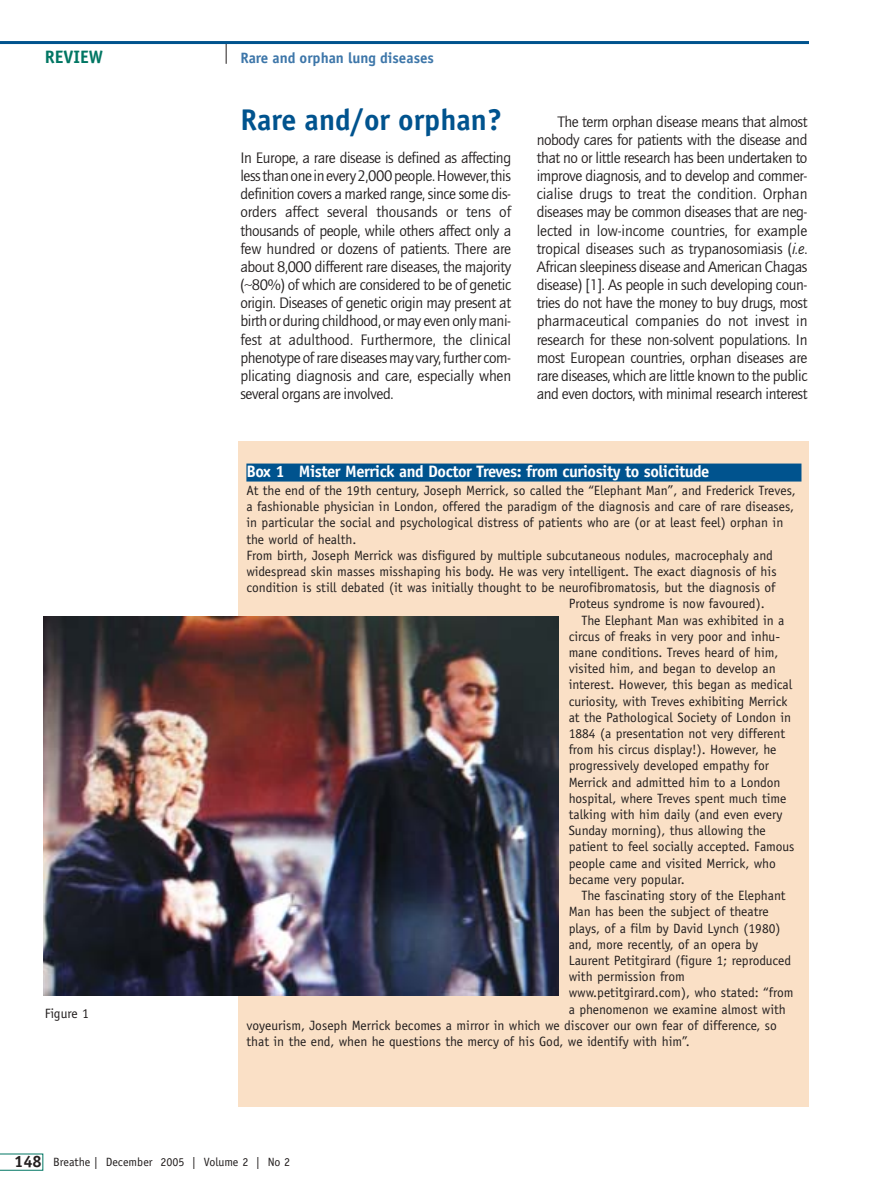
<style>
.page{position:relative;width:893px;height:1190px;background:#fff}
.page>*{position:absolute;margin:0;border:0;box-sizing:border-box;transform-origin:0 0}
.t1{font:700 30px "Officina Sans";color:#00538e}
.t2{font:700 18px "Officina Sans";color:#007663}
.t3{font:700 16.5px "Officina Sans";letter-spacing:-.03em;color:#fff}
.t4{font:15.75px/18.1px "Quay";letter-spacing:-.025em;color:#231f1f;text-align:justify}
.t5{font:700 15px "Officina Sans";color:#3d76a9}
.t6{font:13.5px "Officina Sans";color:#231f1f}
.t7{font:12px "Officina Sans";color:#231f1f}
.s1{font-family:"Quay Itlic"}
.s2{font-weight:700;font-size:16.5px}
</style>
<div class="page">
<svg style="left:226px;top:44px;width:1px;height:20px"></svg>
<svg style="left:0;top:1153px;width:43px;height:17px"></svg>
<hr style="left:0;top:41px;width:809px;height:3px;background:#00538e">
<div style="left:239px;top:441px;width:570px;height:666px;background:#fae0c6"></div>
<div style="left:246px;top:463px;width:555px;height:18px;background:#00538e"></div>
<img style="left:43px;top:616px;width:515px;height:379px">
<h2 class="t2" style="left:45px;top:50px;width:60px">REVIEW</h2>
<p class="t5" style="left:240px;top:52px;width:195px">Rare and orphan lung diseases</p>
<h1 class="t1" style="left:240px;top:108px;width:263px">Rare and/or orphan?</h1>
<p class="t4" style="left:240px;top:150px;width:272px">In Europe, a rare disease is defined as affecting less than one in every 2,000 people. However, this definition covers a marked range, since some dis&shy;orders affect several thousands or tens of thousands of people, while others affect only a few hundred or dozens of patients. There are about 8,000 different rare diseases, the majority (~80%) of which are considered to be of genetic origin. Diseases of genetic origin may present at birth or during childhood, or may even only mani&shy;fest at adulthood. Furthermore, the clinical phenotype of rare diseases may vary, further com&shy;plicating diagnosis and care, especially when several organs are involved.</p>
<p class="t4" style="left:536px;top:114px;width:272px;text-indent:21px">The term orphan disease means that almost nobody cares for patients with the disease and that no or little research has been undertaken to improve diagnosis, and to develop and commer&shy;cialise drugs to treat the condition. Orphan diseases may be common diseases that are neg&shy;lected in low-income countries, for example tropical diseases such as trypanosomiasis (<span class="s1">i.e</span>.<br>African sleepiness disease and American Chagas disease) [1]. As people in such developing coun&shy;tries do not have the money to buy drugs, most pharmaceutical companies do not invest in research for these non-solvent populations. In most European countries, orphan diseases are rare diseases, which are little known to the public and even doctors, with minimal research interest</p>
<p class="t6" style="left:45px;top:1007px;width:46px">Figure 1</p>
<p class="t3" style="left:246px;top:465px;width:464px">Box 1 Mister Merrick and Doctor Treves: from curiosity to solicitude</p>
<p class="t6" style="left:246px;top:485px;width:550px">At the end of the 19th century, Joseph Merrick, so called the “Elephant Man”, and Frederick Treves,</p>
<p class="t6" style="left:246px;top:501px;width:549px">a fashionable physician in London, offered the paradigm of the diagnosis and care of rare diseases,</p>
<p class="t6" style="left:246px;top:517px;width:538px">in particular the social and psychological distress of patients who are (or at least feel) orphan in</p>
<p class="t6" style="left:246px;top:534px;width:111px">the world of health.</p>
<p class="t6" style="left:246px;top:550px;width:528px">From birth, Joseph Merrick was disfigured by multiple subcutaneous nodules, macrocephaly and</p>
<p class="t6" style="left:246px;top:566px;width:531px">widespread skin masses misshaping his body. He was very intelligent. The exact diagnosis of his</p>
<p class="t6" style="left:246px;top:582px;width:530px">condition is still debated (it was initially thought to be neurofibromatosis, but the diagnosis of</p>
<p class="t6" style="left:568px;top:598px;width:197px">Proteus syndrome is now favoured).</p>
<p class="t6" style="left:581px;top:615px;width:204px">The Elephant Man was exhibited in a</p>
<p class="t6" style="left:568px;top:631px;width:213px">circus of freaks in very poor and inhu-</p>
<p class="t6" style="left:568px;top:647px;width:211px">mane conditions. Treves heard of him,</p>
<p class="t6" style="left:568px;top:663px;width:208px">visited him, and began to develop an</p>
<p class="t6" style="left:568px;top:679px;width:225px">interest. However, this began as medical</p>
<p class="t6" style="left:568px;top:696px;width:220px">curiosity, with Treves exhibiting Merrick</p>
<p class="t6" style="left:568px;top:712px;width:224px">at the Pathological Society of London in</p>
<p class="t6" style="left:568px;top:728px;width:218px">1884 (a presentation not very different</p>
<p class="t6" style="left:568px;top:744px;width:209px">from his circus display!). However, he</p>
<p class="t6" style="left:568px;top:760px;width:202px">progressively developed empathy for</p>
<p class="t6" style="left:568px;top:777px;width:213px">Merrick and admitted him to a London</p>
<p class="t6" style="left:568px;top:793px;width:219px">hospital, where Treves spent much time</p>
<p class="t6" style="left:568px;top:809px;width:215px">talking with him daily (and even every</p>
<p class="t6" style="left:568px;top:825px;width:198px">Sunday morning), thus allowing the</p>
<p class="t6" style="left:568px;top:841px;width:227px">patient to feel socially accepted. Famous</p>
<p class="t6" style="left:568px;top:858px;width:209px">people came and visited Merrick, who</p>
<p class="t6" style="left:568px;top:874px;width:118px">became very popular.</p>
<p class="t6" style="left:581px;top:890px;width:206px">The fascinating story of the Elephant</p>
<p class="t6" style="left:568px;top:906px;width:201px">Man has been the subject of theatre</p>
<p class="t6" style="left:568px;top:922px;width:213px">plays, of a film by David Lynch (1980)</p>
<p class="t6" style="left:568px;top:939px;width:191px">and, more recently, of an opera by</p>
<p class="t6" style="left:568px;top:955px;width:224px">Laurent Petitgirard (figure 1; reproduced</p>
<p class="t6" style="left:568px;top:971px;width:118px">with permission from</p>
<p class="t6" style="left:568px;top:987px;width:226px">www.petitgirard.com), who stated: “from</p>
<p class="t6" style="left:568px;top:1003px;width:219px">a phenomenon we examine almost with</p>
<p class="t6" style="left:246px;top:1020px;width:532px">voyeurism, Joseph Merrick becomes a mirror in which we discover our own fear of difference, so</p>
<p class="t6" style="left:246px;top:1036px;width:445px">that in the end, when he questions the mercy of his God, we identify with him”.</p>
<p class="t7" style="left:14px;top:1157px;width:277px"><span class="s2">148</span> Breathe | December 2005 | Volume 2 | No 2</p>
</div>
